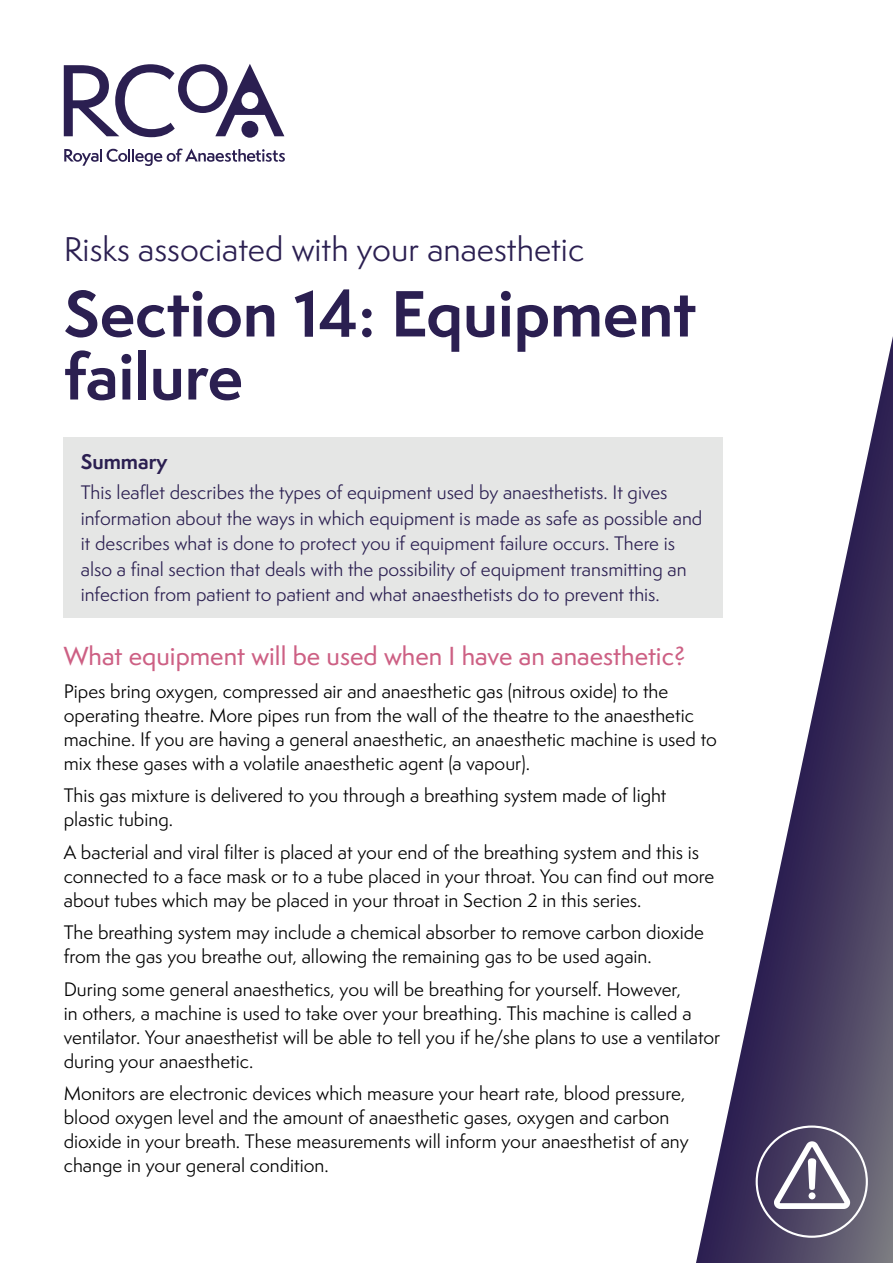
<style>
.page{position:relative;width:893px;height:1263px;background:#fff}
.page>*{position:absolute;margin:0;border:0;box-sizing:border-box;transform-origin:0 0}
.t1{font:700 60px/63px "Semplicita Pro";color:#2b1f51}
.t2{font:31.5px "Semplicita Pro";color:#2b1f51}
.t3{font:500 24px "Semplicita Pro";color:#cd6084}
.t4{font:700 19.5px "Semplicita Pro";color:#2b1f51}
.t5{font:18px/24px "Semplicita Pro";color:#000}
.t6{font:18px/25.5px "Semplicita Pro";color:#2b1f51}
</style>
<div class="page">
<svg style="left:696px;top:336px;width:197px;height:927px"></svg>
<div style="left:64px;top:437px;width:659px;height:181px;background:#e5e6e5"></div>
<div style="left:756px;top:1125px;width:112px;height:113px;border:2px solid #fff;border-radius:50%"></div>
<svg style="left:774px;top:1140px;width:76px;height:69px"></svg>
<svg style="left:64px;top:148px;width:221px;height:18px"></svg>
<svg style="left:64px;top:64px;width:220px;height:73px"></svg>
<h2 class="t2" style="left:64px;top:227px;width:522px">Risks associated with your anaesthetic</h2>
<h1 class="t1" style="left:64px;top:281px;width:634px">Section 14: Equipment failure</h1>
<p class="t4" style="left:81px;top:447px;width:88px">Summary</p>
<p class="t6" style="left:81px;top:479px;width:623px">This leaflet describes the types of equipment used by anaesthetists. It gives information about the ways in which equipment is made as safe as possible and it describes what is done to protect you if equipment failure occurs. There is also a final section that deals with the possibility of equipment transmitting an infection from patient to patient and what anaesthetists do to prevent this.</p>
<h3 class="t3" style="left:64px;top:639px;width:623px">What equipment will be used when I have an anaesthetic?</h3>
<p class="t5" style="left:64px;top:679px;width:655px">Pipes bring oxygen, compressed air and anaesthetic gas (nitrous oxide) to the operating theatre. More pipes run from the wall of the theatre to the anaesthetic machine. If you are having a general anaesthetic, an anaesthetic machine is used to mix these gases with a volatile anaesthetic agent (a vapour).</p>
<p class="t5" style="left:64px;top:783px;width:604px">This gas mixture is delivered to you through a breathing system made of light plastic tubing.</p>
<p class="t5" style="left:64px;top:840px;width:652px">A bacterial and viral filter is placed at your end of the breathing system and this is connected to a face mask or to a tube placed in your throat. You can find out more about tubes which may be placed in your throat in Section 2 in this series.</p>
<p class="t5" style="left:64px;top:920px;width:642px">The breathing system may include a chemical absorber to remove carbon dioxide from the gas you breathe out, allowing the remaining gas to be used again.</p>
<p class="t5" style="left:64px;top:977px;width:658px">During some general anaesthetics, you will be breathing for yourself. However,<br>in others, a machine is used to take over your breathing. This machine is called a ventilator. Your anaesthetist will be able to tell you if he/she plans to use a ventilator during your anaesthetic.</p>
<p class="t5" style="left:64px;top:1081px;width:626px">Monitors are electronic devices which measure your heart rate, blood pressure, blood oxygen level and the amount of anaesthetic gases, oxygen and carbon dioxide in your breath. These measurements will inform your anaesthetist of any change in your general condition.</p>
</div>
